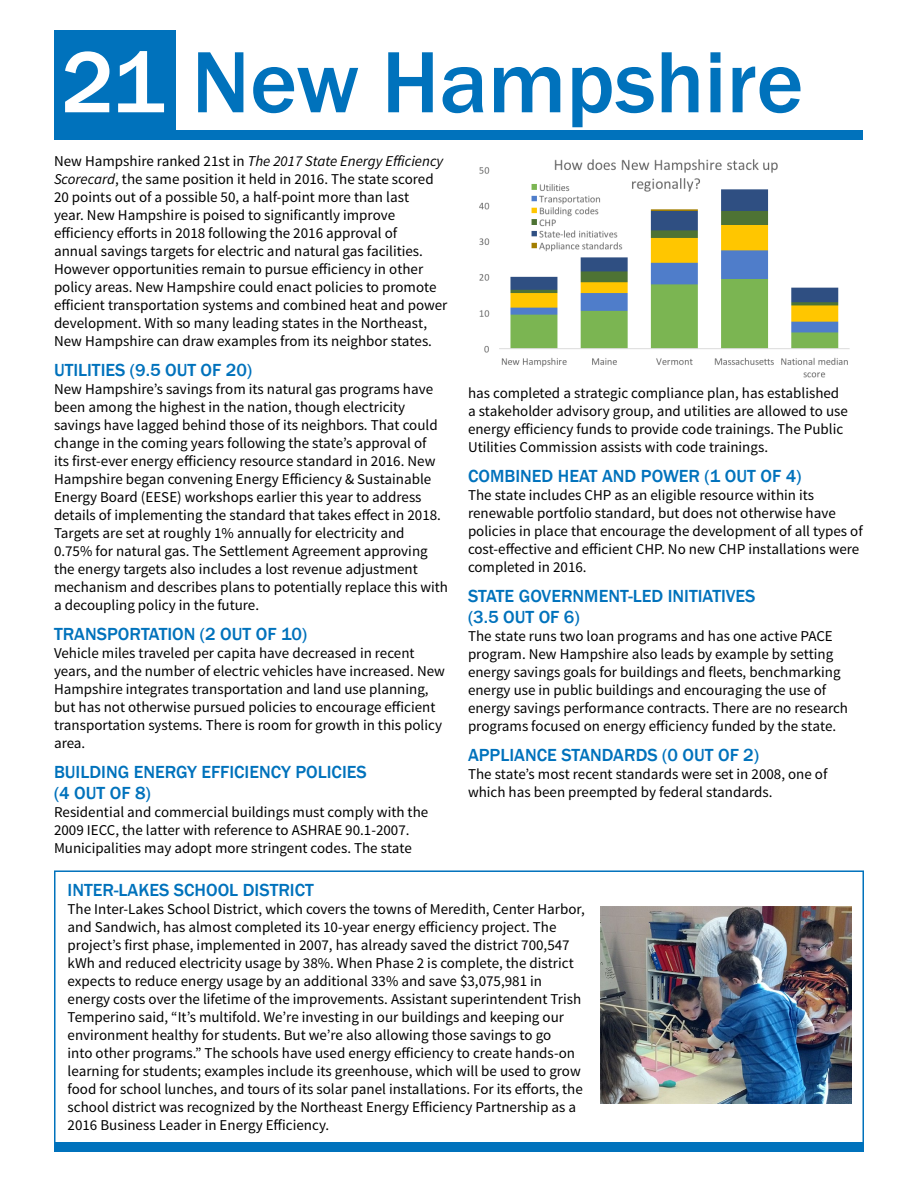
<style>
.page{position:relative;width:918px;height:1188px;background:#fff}
.page>*{position:absolute;margin:0;border:0;box-sizing:border-box;transform-origin:0 0}
.t1{font:500 90px "Franklin Gothic";color:#0072bc}
.t2{font:500 18px/21px "Franklin Gothic";color:#0072bc}
.t3{font:15px/18px "Source Sans Pro";color:#000}
.s1{color:#fff}
.s2{font-style:italic}
</style>
<div class="page">
<div style="left:55px;top:31px;width:121px;height:100px;background:#0072bc"></div>
<div style="left:55px;top:130px;width:808px;height:10px;background:#0072bc"></div>
<div style="left:54px;top:1143px;width:810px;height:9px;background:#0072bc"></div>
<img style="left:479px;top:159px;width:371px;height:219px">
<div style="left:54px;top:870px;width:810px;height:275px;border:2px solid #0072bc"></div>
<img style="left:600px;top:907px;width:251px;height:197px">
<h1 class="t1" style="left:61px;top:27px;width:744px"><span class="s1">21</span> New Hampshire</h1>
<p class="t3" style="left:54px;top:152px;width:395px">New Hampshire ranked 21st in <span class="s2">The 2017 State Energy Efficiency Scorecard</span>, the same position it held in 2016. The state scored 20 points out of a possible 50, a half-point more than last<br>year. New Hampshire is poised to significantly improve efficiency efforts in 2018 following the 2016 approval of<br>annual savings targets for electric and natural gas facilities.<br>However opportunities remain to pursue efficiency in other policy areas. New Hampshire could enact policies to promote efficient transportation systems and combined heat and power development. With so many leading states in the Northeast, New Hampshire can draw examples from its neighbor states.</p>
<p class="t2" style="left:54px;top:359px;width:200px">UTILITIES (9.5 OUT OF 20)</p>
<p class="t3" style="left:54px;top:380px;width:396px">New Hampshire’s savings from its natural gas programs have been among the highest in the nation, though electricity savings have lagged behind those of its neighbors. That could change in the coming years following the state’s approval of<br>its first-ever energy efficiency resource standard in 2016. New Hampshire began convening Energy Efficiency &amp; Sustainable Energy Board (EESE) workshops earlier this year to address details of implementing the standard that takes effect in 2018.<br>Targets are set at roughly 1% annually for electricity and<br>0.75% for natural gas. The Settlement Agreement approving the energy targets also includes a lost revenue adjustment mechanism and describes plans to potentially replace this with a decoupling policy in the future.</p>
<p class="t2" style="left:54px;top:623px;width:255px">TRANSPORTATION (2 OUT OF 10)</p>
<p class="t3" style="left:54px;top:644px;width:393px">Vehicle miles traveled per capita have decreased in recent years, and the number of electric vehicles have increased. New Hampshire integrates transportation and land use planning, but has not otherwise pursued policies to encourage efficient transportation systems. There is room for growth in this policy area.</p>
<p class="t2" style="left:54px;top:761px;width:314px">BUILDING ENERGY EFFICIENCY POLICIES (4 OUT OF 8)</p>
<p class="t3" style="left:54px;top:803px;width:376px">Residential and commercial buildings must comply with the<br>2009 IECC, the latter with reference to ASHRAE 90.1-2007.<br>Municipalities may adopt more stringent codes. The state</p>
<p class="t3" style="left:468px;top:384px;width:381px">has completed a strategic compliance plan, has established a stakeholder advisory group, and utilities are allowed to use energy efficiency funds to provide code trainings. The Public Utilities Commission assists with code trainings.</p>
<p class="t2" style="left:468px;top:466px;width:335px">COMBINED HEAT AND POWER (1 OUT OF 4)</p>
<p class="t3" style="left:468px;top:486px;width:396px">The state includes CHP as an eligible resource within its renewable portfolio standard, but does not otherwise have policies in place that encourage the development of all types of cost-effective and efficient CHP. No new CHP installations were completed in 2016.</p>
<p class="t2" style="left:468px;top:586px;width:289px">STATE GOVERNMENT-LED INITIATIVES (3.5 OUT OF 6)</p>
<p class="t3" style="left:468px;top:627px;width:382px">The state runs two loan programs and has one active PACE program. New Hampshire also leads by example by setting energy savings goals for buildings and fleets, benchmarking energy use in public buildings and encouraging the use of energy savings performance contracts. There are no research programs focused on energy efficiency funded by the state.</p>
<p class="t2" style="left:468px;top:745px;width:293px">APPLIANCE STANDARDS (0 OUT OF 2)</p>
<p class="t3" style="left:468px;top:765px;width:361px">The state’s most recent standards were set in 2008, one of which has been preempted by federal standards.</p>
<p class="t2" style="left:68px;top:880px;width:248px">INTER-LAKES SCHOOL DISTRICT</p>
<p class="t3" style="left:68px;top:900px;width:519px">The Inter-Lakes School District, which covers the towns of Meredith, Center Harbor, and Sandwich, has almost completed its 10-year energy efficiency project. The project’s first phase, implemented in 2007, has already saved the district 700,547 kWh and reduced electricity usage by 38%. When Phase 2 is complete, the district expects to reduce energy usage by an additional 33% and save $3,075,981 in energy costs over the lifetime of the improvements. Assistant superintendent Trish Temperino said, “It’s multifold. We’re investing in our buildings and keeping our environment healthy for students. But we’re also allowing those savings to go<br>into other programs.” The schools have used energy efficiency to create hands-on learning for students; examples include its greenhouse, which will be used to grow food for school lunches, and tours of its solar panel installations. For its efforts, the school district was recognized by the Northeast Energy Efficiency Partnership as a 2016 Business Leader in Energy Efficiency.</p>
</div>
